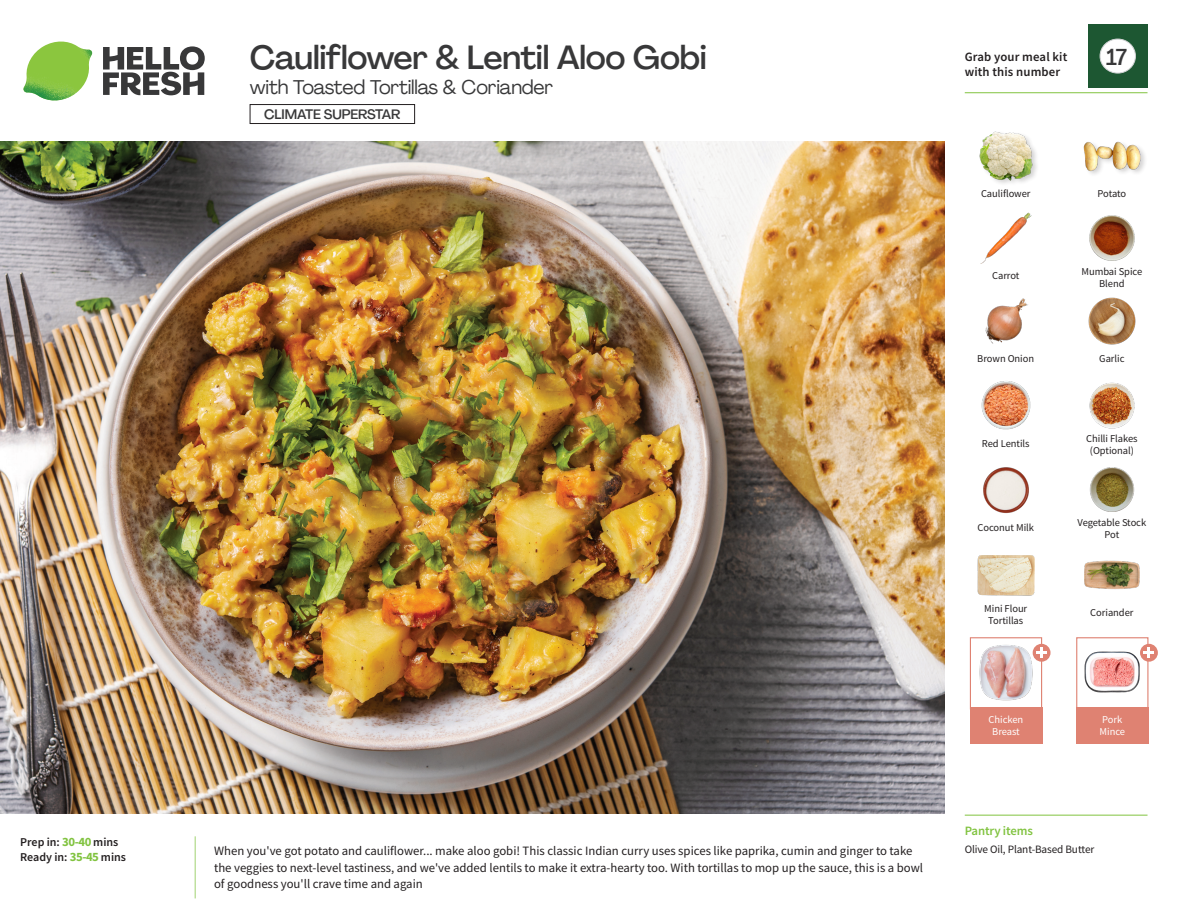
<style>
.page{position:relative;width:1188px;height:918px;background:#fff}
.page>*{position:absolute;margin:0;border:0;box-sizing:border-box;transform-origin:0 0}
._15_Titel_UK{font:500 33px "Agrandir";letter-spacing:-.01em;color:#383839}
._002_Label_Nr{font:500 22.8px "Agrandir";color:#383839;scale:.94 1}
._15_Titel_UK-2{font:19.5px "Agrandir";letter-spacing:-.01em;color:#383839}
.t1{font:500 13.5px "Agrandir";letter-spacing:-.01em;color:#383839}
.Step_6_Text_AU{font:12.75px/16.5px "Source Sans Pro";color:#231f20}
.t2{font:600 12.75px/15px "Source Sans Pro";letter-spacing:.01em;color:#231f20}
._04_Headers_Front{font:600 12.75px "Source Sans Pro";letter-spacing:-.01em;color:#81c340}
._04_Intro{font:600 12px "Source Sans Pro";color:#231f20}
._05_Pantry{font:11.25px "Source Sans Pro";letter-spacing:-.01em;color:#231f20}
._18_FRONT_ingredients{font:10.5px/12px "Source Sans Pro";letter-spacing:-.005em;color:#231f20;text-align:center}
._18_FRONT_ingredients-2{font:10.5px/12px "Source Sans Pro";letter-spacing:-.005em;color:#fff}
.s1{font-weight:700;font-size:12.75px;color:#81c340}
</style>
<div class="page">
<svg style="left:103px;top:46px;width:102px;height:49px"></svg>
<img style="left:23px;top:42px;width:69px;height:59px">
<img style="left:0;top:142px;width:945px;height:672px">
<div style="left:1076px;top:637px;width:72px;height:73px;border:1px solid #df8272"></div>
<div style="left:1076px;top:707px;width:72px;height:37px;background:#df8272"></div>
<div style="left:970px;top:707px;width:72px;height:37px;background:#df8272"></div>
<img style="left:1084px;top:651px;width:55px;height:42px">
<div style="left:970px;top:637px;width:72px;height:73px;border:1px solid #df8272"></div>
<img style="left:979px;top:645px;width:56px;height:56px">
<div style="left:1033px;top:644px;width:18px;height:18px;background:#df8272;border-radius:50%"></div>
<svg style="left:1036px;top:647px;width:11px;height:11px"></svg>
<div style="left:1140px;top:644px;width:18px;height:18px;background:#df8272;border-radius:50%"></div>
<svg style="left:1144px;top:647px;width:10px;height:11px"></svg>
<div style="left:250px;top:104px;width:165px;height:20px;border:1px solid #231f20"></div>
<img style="left:1088px;top:297px;width:48px;height:48px">
<img style="left:1089px;top:382px;width:46px;height:47px">
<img style="left:981px;top:381px;width:50px;height:49px">
<img style="left:983px;top:467px;width:46px;height:46px">
<img style="left:1084px;top:560px;width:56px;height:30px">
<img style="left:977px;top:555px;width:57px;height:41px">
<img style="left:985px;top:298px;width:43px;height:46px">
<img style="left:980px;top:212px;width:52px;height:52px">
<img style="left:1089px;top:215px;width:46px;height:46px">
<div style="left:979px;top:131px;width:61px;height:56px;background:#231f20;opacity:.2"></div>
<img style="left:979px;top:131px;width:55px;height:54px">
<div style="left:1083px;top:141px;width:65px;height:37px;background:#231f20;opacity:.2"></div>
<img style="left:1083px;top:141px;width:58px;height:37px">
<img style="left:1089px;top:467px;width:46px;height:45px">
<hr style="left:965px;top:815px;width:183px;height:1px;background:#81c340">
<hr style="left:965px;top:92px;width:183px;height:1px;background:#81c340">
<div style="left:1088px;top:24px;width:60px;height:64px;background:#1d5732"></div>
<div style="left:1100px;top:39px;width:35px;height:34px;background:#fff;border-radius:50%"></div>
<div style="left:1100px;top:39px;width:36px;height:34px;border:1px solid #d1d2d4;border-radius:50%"></div>
<p class="_04_Intro" style="left:20px;top:834px;width:100px">Prep in: <span class="s1">30-40</span> mins</p>
<p class="_04_Intro" style="left:20px;top:849px;width:107px">Ready in: <span class="s1">35-45</span> mins</p>
<p class="_15_Titel_UK" style="left:250px;top:37px;width:458px">Cauliflower &amp; Lentil Aloo Gobi</p>
<p class="_15_Titel_UK-2" style="left:250px;top:75px;width:305px">with Toasted Tortillas &amp; Coriander</p>
<p class="t1" style="left:264px;top:106px;width:138px">CLIMATE SUPERSTAR</p>
<p class="Step_6_Text_AU" style="left:214px;top:843px;width:711px">When you've got potato and cauliflower... make aloo gobi! This classic Indian curry uses spices like paprika, cumin and ginger to take the veggies to next-level tastiness, and we've added lentils to make it extra-hearty too. With tortillas to mop up the sauce, this is a bowl of goodness you'll crave time and again</p>
<p class="t2" style="left:965px;top:49px;width:104px">Grab your meal kit with this number</p>
<p class="_002_Label_Nr" style="left:1106px;top:43px;width:24px">17</p>
<p class="_18_FRONT_ingredients" style="left:981px;top:188px;width:51px">Cauliflower</p>
<p class="_18_FRONT_ingredients" style="left:1098px;top:188px;width:30px">Potato</p>
<p class="_18_FRONT_ingredients" style="left:992px;top:270px;width:29px">Carrot</p>
<p class="_18_FRONT_ingredients" style="left:1081px;top:265px;width:62px">Mumbai Spice<br>Blend</p>
<p class="_18_FRONT_ingredients" style="left:977px;top:353px;width:58px">Brown Onion</p>
<p class="_18_FRONT_ingredients" style="left:1099px;top:353px;width:27px">Garlic</p>
<p class="_18_FRONT_ingredients" style="left:982px;top:437px;width:49px">Red Lentils</p>
<p class="_18_FRONT_ingredients" style="left:1086px;top:433px;width:53px">Chilli Flakes (Optional)</p>
<p class="_18_FRONT_ingredients" style="left:978px;top:521px;width:58px">Coconut Milk</p>
<p class="_18_FRONT_ingredients" style="left:1078px;top:517px;width:70px">Vegetable Stock<br>Pot</p>
<p class="_18_FRONT_ingredients" style="left:984px;top:602px;width:45px">Mini Flour<br>Tortillas</p>
<p class="_18_FRONT_ingredients" style="left:1090px;top:607px;width:45px">Coriander</p>
<p class="_18_FRONT_ingredients-2" style="left:989px;top:713px;width:36px;text-align:center">Chicken<br>Breast</p>
<p class="_18_FRONT_ingredients-2" style="left:1100px;top:713px;width:27px">Pork<br>Mince</p>
<p class="_04_Headers_Front" style="left:965px;top:822px;width:70px">Pantry items</p>
<p class="_05_Pantry" style="left:965px;top:842px;width:131px">Olive Oil, Plant-Based Butter</p>
</div>
